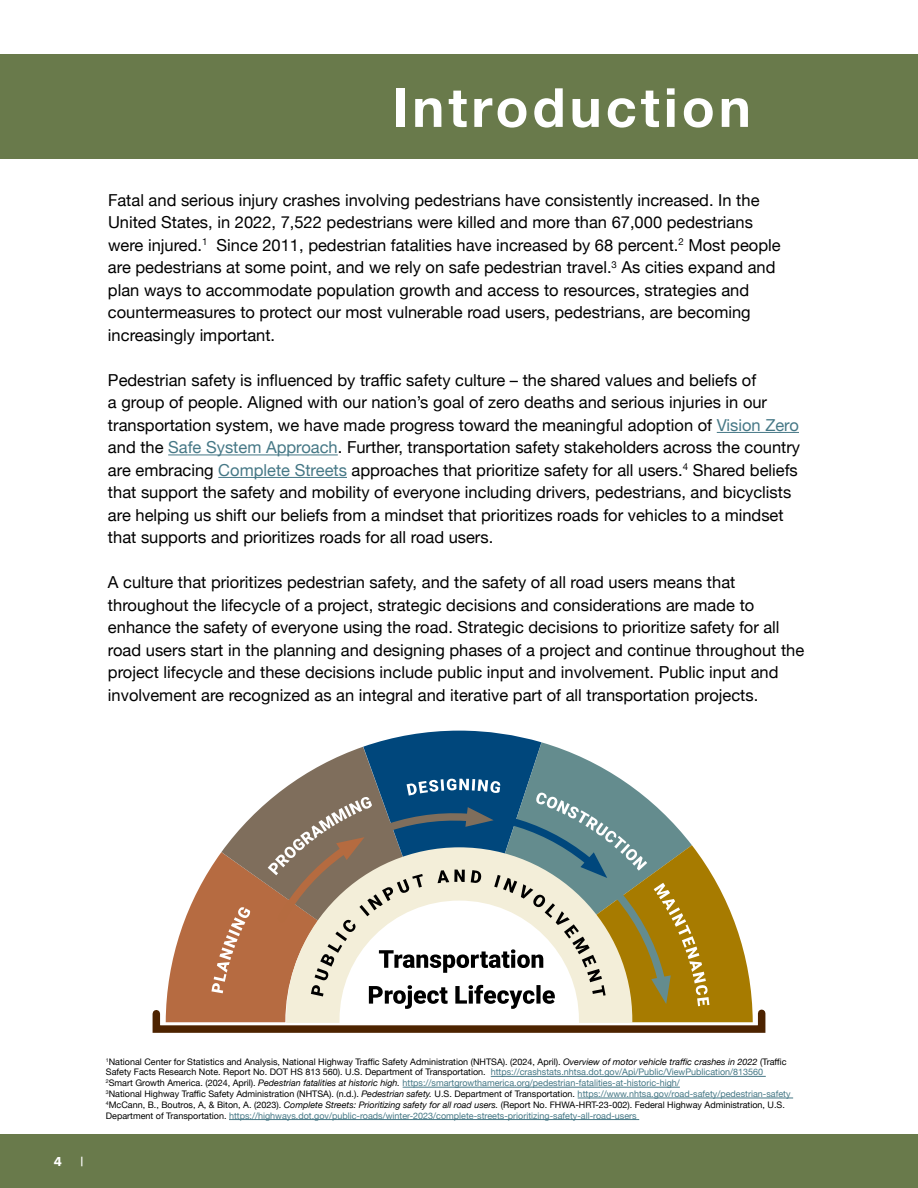
<style>
.page{position:relative;width:918px;height:1188px;background:#fff}
.page>*{position:absolute;margin:0;border:0;box-sizing:border-box;transform-origin:0 0}
.t1{font:700 54px "Helvetica Neue";letter-spacing:.075em;color:#fff}
.t2{font:16.5px/22.5px "Helvetica Neue";color:#000}
.t3{font:700 13.5px "Proxima Nova";color:#fff}
.t4{font:9px/10.8px "Helvetica Neue";color:#000}
.s1{color:#467886}
.s2{font-style:italic}
</style>
<div class="page">
<div style="left:0;top:1134px;width:918px;height:54px;background:#697a4b"></div>
<hr style="left:717px;top:432px;width:82px;height:1px;background:#467886">
<hr style="left:168px;top:455px;width:170px;height:1px;background:#467886">
<hr style="left:218px;top:477px;width:129px;height:1px;background:#467886">
<div style="left:0;top:54px;width:918px;height:105px;background:#697a4b"></div>
<hr style="left:491px;top:1076px;width:275px;height:1px;background:#467886">
<hr style="left:403px;top:1087px;width:277px;height:1px;background:#467886">
<hr style="left:578px;top:1098px;width:215px;height:1px;background:#467886">
<hr style="left:229px;top:1119px;width:410px;height:1px;background:#467886">
<div style="left:153px;top:1010px;width:612px;height:23px;border:8px solid #4d2300"></div>
<svg style="left:166px;top:731px;width:587px;height:291px"></svg>
<h1 class="t1" style="left:392px;top:65px;width:360px">Introduction</h1>
<p class="t2" style="left:108px;top:190px;width:674px">Fatal and serious injury crashes involving pedestrians have consistently increased. In the United States, in 2022, 7,522 pedestrians were killed and more than 67,000 pedestrians were injured.<sup>1</sup> Since 2011, pedestrian fatalities have increased by 68 percent.<sup>2</sup> Most people are pedestrians at some point, and we rely on safe pedestrian travel.<sup>3</sup> As cities expand and plan ways to accommodate population growth and access to resources, strategies and countermeasures to protect our most vulnerable road users, pedestrians, are becoming increasingly important.</p>
<p class="t2" style="left:108px;top:370px;width:694px">Pedestrian safety is influenced by traffic safety culture – the shared values and beliefs of<br>a group of people. Aligned with our nation’s goal of zero deaths and serious injuries in our transportation system, we have made progress toward the meaningful adoption of <span class="s1">Vision Zero </span>and the <span class="s1">Safe System Approach</span>. Further, transportation safety stakeholders across the country are embracing <span class="s1">Complete Streets</span> approaches that prioritize safety for all users.<sup>4</sup> Shared beliefs that support the safety and mobility of everyone including drivers, pedestrians, and bicyclists are helping us shift our beliefs from a mindset that prioritizes roads for vehicles to a mindset that supports and prioritizes roads for all road users.</p>
<p class="t2" style="left:108px;top:572px;width:698px">A culture that prioritizes pedestrian safety, and the safety of all road users means that throughout the lifecycle of a project, strategic decisions and considerations are made to enhance the safety of everyone using the road. Strategic decisions to prioritize safety for all road users start in the planning and designing phases of a project and continue throughout the project lifecycle and these decisions include public input and involvement. Public input and involvement are recognized as an integral and iterative part of all transportation projects.</p>
<p class="t3" style="left:54px;top:1152px;width:10px">4</p>
<p class="t3" style="left:80px;top:1152px;width:4px">|</p>
<p class="t4" style="left:106px;top:1057px;width:686px"><sup>1</sup>National Center for Statistics and Analysis, National Highway Traffic Safety Administration (NHTSA). (2024, April). <span class="s2">Overview of motor vehicle traffic crashes in 2022</span> (Traffic Safety Facts Research Note. Report No. DOT HS 813 560). U.S. Department of Transportation. <span class="s1">https://crashstats.nhtsa.dot.gov/Api/Public/ViewPublication/813560<br></span><sup>2</sup>Smart Growth America. (2024, April). <span class="s2">Pedestrian fatalities at historic high.</span> <span class="s1">https://smartgrowthamerica.org/pedestrian-fatalities-at-historic-high/<br></span><sup>3</sup>National Highway Traffic Safety Administration (NHTSA). (n.d.). <span class="s2">Pedestrian safety.</span> U.S. Department of Transportation. <span class="s1">https://www.nhtsa.gov/road-safety/pedestrian-safety </span><sup>4</sup>McCann, B., Boutros, A, &amp; Biton, A. (2023). <span class="s2">Complete Streets: Prioritizing safety for all road users.</span> (Report No. FHWA-HRT-23-002). Federal Highway Administration, U.S.<br>Department of Transportation. <span class="s1">https://highways.dot.gov/public-roads/winter-2023/complete-streets-prioritizing-safety-all-road-users</span></p>
</div>
